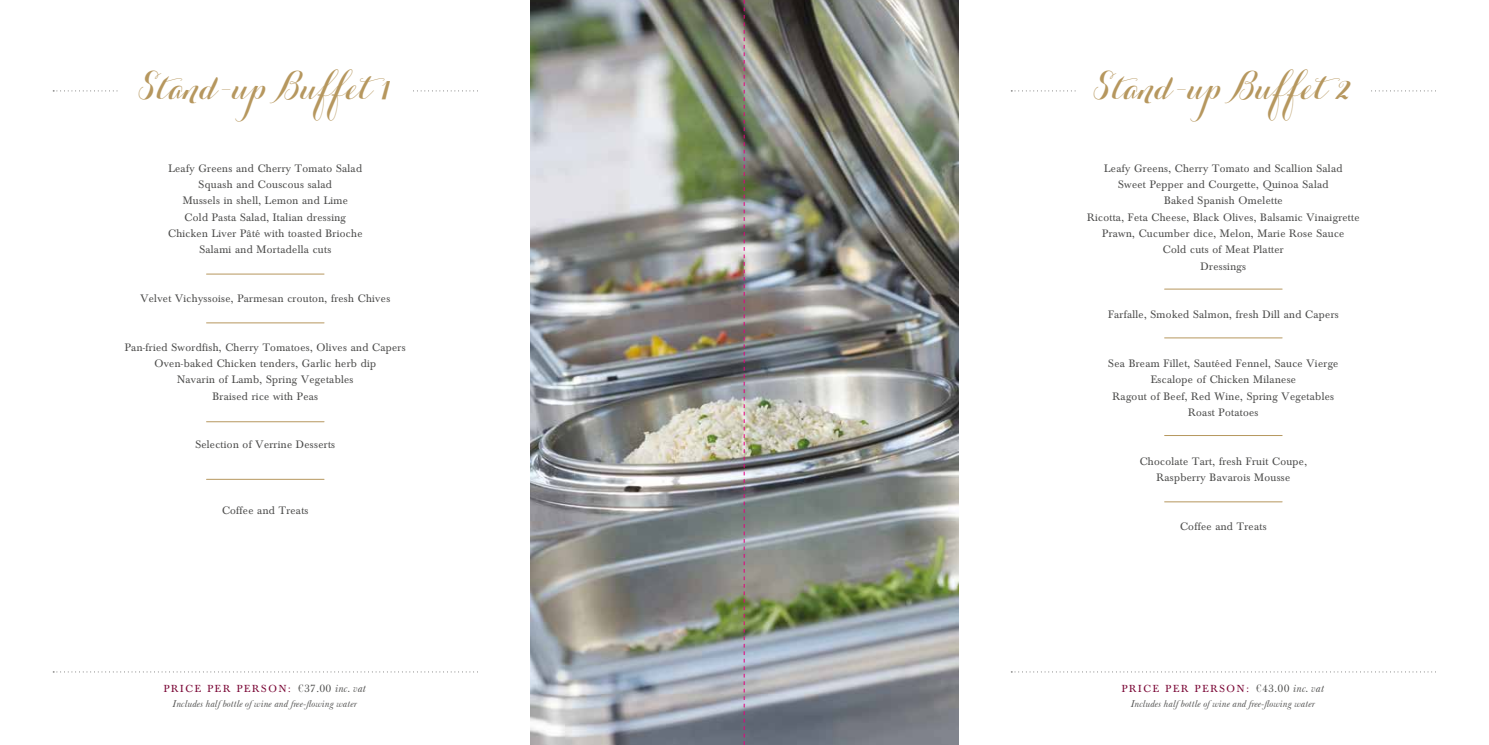
<style>
.page{position:relative;width:1489px;height:745px;background:#fff}
.page>*{position:absolute;margin:0;border:0;box-sizing:border-box;transform-origin:0 0}
.t1{font:italic 900 37.5px "Carolyna Pro";color:#b6975e;scale:.9 1}
.t2{font:11.25px/16.2px "Baskerville";letter-spacing:.03em;color:#4a4a49;text-align:center}
.t3{font:10.62px "Baskerville";letter-spacing:.17em;color:#780232}
.t4{font:italic 10px "Baskerville No 2 BT";color:#4a4a49}
.s1{font-family:"Bask Old Face";font-size:11.25px;color:#4a4a49}
.s2{font-size:11.25px;color:#4a4a49}
.s3{font-family:"Baskerville No 2 BT";font-style:italic;font-size:11.25px;color:#4a4a49}
</style>
<div class="page">
<svg style="left:53px;top:91px;width:425px;height:1px"></svg>
<div style="left:120px;top:69px;width:291px;height:49px;background:#fff"></div>
<svg style="left:53px;top:671px;width:425px;height:1px"></svg>
<hr style="left:206px;top:273px;width:118px;height:1px;background:#b6975e">
<hr style="left:206px;top:322px;width:118px;height:1px;background:#b6975e">
<hr style="left:206px;top:421px;width:118px;height:1px;background:#b6975e">
<hr style="left:206px;top:478px;width:118px;height:1px;background:#b6975e">
<img style="left:530px;top:0;width:428px;height:744px">
<svg style="left:1011px;top:671px;width:425px;height:1px"></svg>
<hr style="left:1164px;top:288px;width:117px;height:1px;background:#b6975e">
<hr style="left:1164px;top:337px;width:117px;height:1px;background:#b6975e">
<hr style="left:1164px;top:435px;width:117px;height:1px;background:#b6975e">
<hr style="left:1164px;top:501px;width:117px;height:1px;background:#b6975e">
<svg style="left:1011px;top:91px;width:425px;height:1px"></svg>
<div style="left:1077px;top:69px;width:291px;height:49px;background:#fff"></div>
<svg style="left:743px;top:0;width:1px;height:744px"></svg>
<h1 class="t1" style="left:138px;top:64px;width:296px">Stand-upBuffet1</h1>
<p class="t2" style="left:168px;top:160px;width:196px">Leafy Greens and Cherry Tomato Salad<br>Squash and Couscous salad<br>Mussels in shell, Lemon and Lime<br>Cold Pasta Salad, Italian dressing<br>Chicken Liver Pâté with toasted Brioche<br>Salami and Mortadella cuts</p>
<p class="t2" style="left:140px;top:290px;width:251px">Velvet Vichyssoise, Parmesan crouton, fresh Chives</p>
<p class="t2" style="left:125px;top:339px;width:282px">Pan-fried Swordfish, Cherry Tomatoes, Olives and Capers Oven-baked Chicken tenders, Garlic herb dip<br>Navarin of Lamb, Spring Vegetables<br>Braised rice with Peas</p>
<p class="t2" style="left:195px;top:436px;width:141px">Selection of Verrine Desserts</p>
<p class="t2" style="left:222px;top:501px;width:88px">Coffee and Treats</p>
<p class="t3" style="left:164px;top:682px;width:204px">PRICE PER PERSON: <span class="s1">€</span><span class="s2">37.00</span> <span class="s3">inc. vat</span></p>
<p class="t4" style="left:173px;top:697px;width:186px">Includes half bottle of wine and free-flowing water</p>
<h1 class="t1" style="left:1092px;top:64px;width:303px">Stand-upBuffet2</h1>
<p class="t2" style="left:1087px;top:160px;width:274px">Leafy Greens, Cherry Tomato and Scallion Salad<br>Sweet Pepper and Courgette, Quinoa Salad<br>Baked Spanish Omelette<br>Ricotta, Feta Cheese, Black Olives, Balsamic Vinaigrette Prawn, Cucumber dice, Melon, Marie Rose Sauce<br>Cold cuts of Meat Platter<br>Dressings</p>
<p class="t2" style="left:1107px;top:306px;width:232px">Farfalle, Smoked Salmon, fresh Dill and Capers</p>
<p class="t2" style="left:1108px;top:355px;width:232px">Sea Bream Fillet, Sautéed Fennel, Sauce Vierge Escalope of Chicken Milanese<br>Ragout of Beef, Red Wine, Spring Vegetables Roast Potatoes</p>
<p class="t2" style="left:1139px;top:453px;width:169px">Chocolate Tart, fresh Fruit Coupe,<br>Raspberry Bavarois Mousse</p>
<p class="t2" style="left:1179px;top:518px;width:88px">Coffee and Treats</p>
<p class="t3" style="left:1121px;top:682px;width:204px">PRICE PER PERSON: <span class="s1">€</span><span class="s2">43.00</span> <span class="s3">inc. vat</span></p>
<p class="t4" style="left:1130px;top:697px;width:186px">Includes half bottle of wine and free-flowing water</p>
</div>
